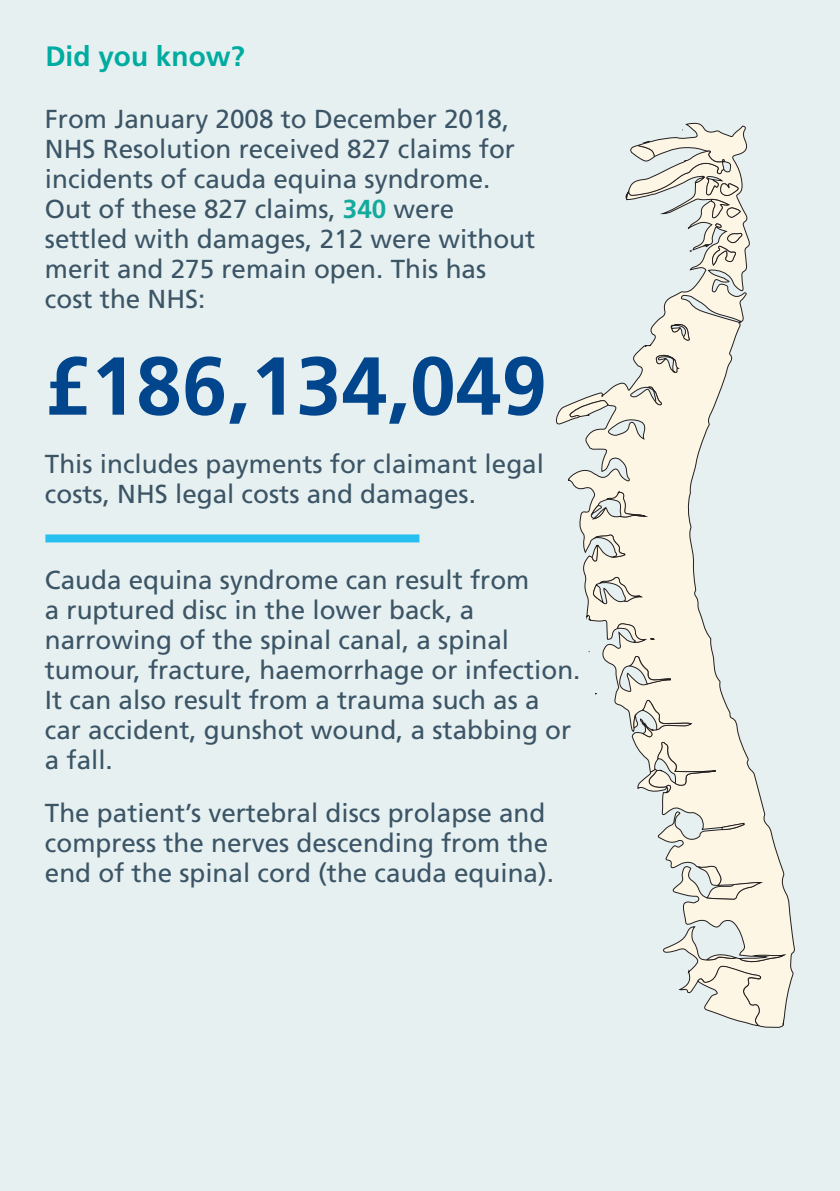
<style>
.page{position:relative;width:840px;height:1191px;background:#fff}
.page>*{position:absolute;margin:0;border:0;box-sizing:border-box;transform-origin:0 0}
.t1{font:700 82px "Frutiger LT Std";color:#01468c}
.t2{font:700 28px "Frutiger LT Std";color:#00aca0}
.t3{font:26px/30px "Frutiger LT Std";color:#3b5566}
.s1{font-weight:700;color:#14aa9c}
</style>
<div class="page">
<div style="left:0;top:0;width:839px;height:1191px;background:#e7f0f1"></div>
<div style="left:45px;top:534px;width:374px;height:8px;background:#26bff0"></div>
<svg style="left:556px;top:122px;width:239px;height:906px"></svg>
<svg style="left:629px;top:656px;width:41px;height:28px"></svg>
<svg style="left:698px;top:866px;width:63px;height:33px;background:#e3ded0"></svg>
<svg style="left:591px;top:576px;width:50px;height:27px"></svg>
<svg style="left:721px;top:823px;width:22px;height:7px"></svg>
<svg style="left:697px;top:954px;width:87px;height:72px;background:#e8e3d6"></svg>
<svg style="left:647px;top:386px;width:15px;height:19px"></svg>
<svg style="left:617px;top:622px;width:36px;height:20px"></svg>
<svg style="left:670px;top:323px;width:20px;height:17px"></svg>
<svg style="left:591px;top:534px;width:33px;height:27px"></svg>
<svg style="left:644px;top:344px;width:6px;height:2px"></svg>
<svg style="left:591px;top:492px;width:55px;height:27px"></svg>
<svg style="left:655px;top:354px;width:24px;height:19px"></svg>
<svg style="left:625px;top:141px;width:117px;height:124px"></svg>
<svg style="left:633px;top:700px;width:86px;height:93px;background:#e9e3d5"></svg>
<svg style="left:569px;top:394px;width:39px;height:24px"></svg>
<h3 class="t2" style="left:45px;top:40px;width:201px">Did you know?</h3>
<p class="t3" style="left:45px;top:104px;width:491px">From January 2008 to December 2018,<br>NHS Resolution received 827 claims for incidents of cauda equina syndrome.<br>Out of these 827 claims, <span class="s1">340</span> were settled with damages, 212 were without merit and 275 remain open. This has cost the NHS:</p>
<h1 class="t1" style="left:45px;top:338px;width:503px">£186,134,049</h1>
<p class="t3" style="left:45px;top:448px;width:500px">This includes payments for claimant legal costs, NHS legal costs and damages.</p>
<p class="t3" style="left:45px;top:565px;width:537px">Cauda equina syndrome can result from<br>a ruptured disc in the lower back, a narrowing of the spinal canal, a spinal tumour, fracture, haemorrhage or infection.<br>It can also result from a trauma such as a car accident, gunshot wound, a stabbing or a fall.</p>
<p class="t3" style="left:45px;top:798px;width:510px">The patient’s vertebral discs prolapse and compress the nerves descending from the end of the spinal cord (the cauda equina).</p>
</div>
